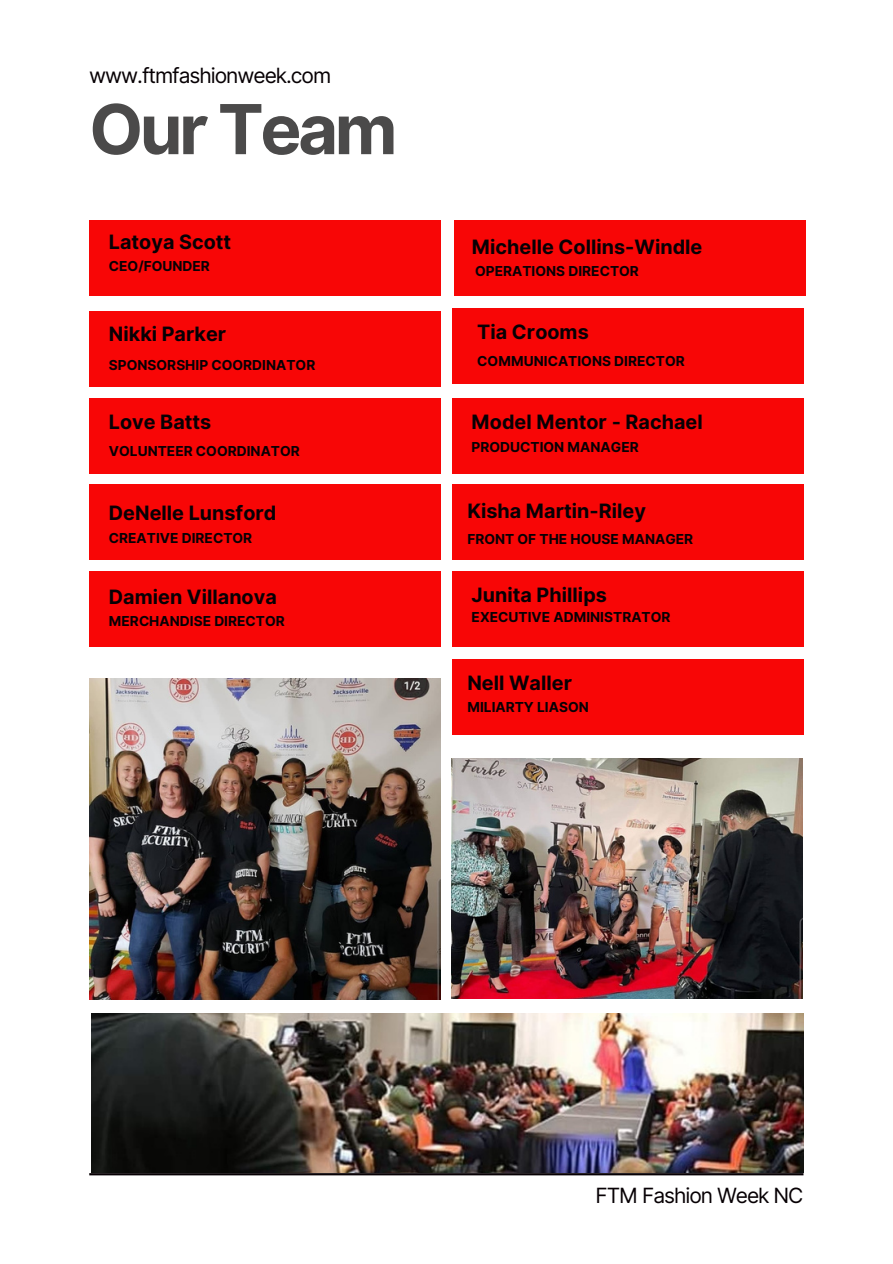
<style>
.page{position:relative;width:893px;height:1264px;background:#fff}
.page>*{position:absolute;margin:0;border:0;box-sizing:border-box;transform-origin:0 0}
.t1{font:700 68.85px "Inter";letter-spacing:-.05em;color:#4b4a4a}
.t2{font:21px "Inter";letter-spacing:-.05em;color:#070004}
.t3{font:700 19.8px "Inter";color:#070004}
.t4{font:700 13.65px "Inter";color:#070004}
</style>
<div class="page">
<div style="left:89px;top:398px;width:351px;height:76px;background:#f80606"></div>
<div style="left:452px;top:570px;width:351px;height:76px;background:#f80606"></div>
<div style="left:452px;top:484px;width:351px;height:76px;background:#f80606"></div>
<div style="left:89px;top:484px;width:351px;height:76px;background:#f80606"></div>
<div style="left:89px;top:570px;width:351px;height:76px;background:#f80606"></div>
<div style="left:452px;top:398px;width:351px;height:76px;background:#f80606"></div>
<img style="left:89px;top:678px;width:351px;height:321px">
<img style="left:452px;top:758px;width:350px;height:240px">
<img style="left:92px;top:1013px;width:711px;height:159px">
<hr style="left:89px;top:1173px;width:714px;height:2px;background:#070004">
<div style="left:452px;top:308px;width:351px;height:76px;background:#f80606"></div>
<div style="left:454px;top:220px;width:352px;height:76px;background:#f80606"></div>
<div style="left:89px;top:220px;width:351px;height:76px;background:#f80606"></div>
<div style="left:89px;top:311px;width:351px;height:75px;background:#f80606"></div>
<div style="left:452px;top:659px;width:351px;height:76px;background:#f80606"></div>
<p class="t2" style="left:89px;top:63px;width:243px">www.ftmfashionweek.com</p>
<p class="t1" style="left:89px;top:88px;width:310px">Our Team</p>
<p class="t3" style="left:109px;top:229px;width:124px">Latoya Scott</p>
<p class="t3" style="left:472px;top:235px;width:232px">Michelle Collins-Windle</p>
<p class="t4" style="left:109px;top:258px;width:103px">CEO/FOUNDER</p>
<p class="t4" style="left:475px;top:263px;width:165px">OPERATIONS DIRECTOR</p>
<p class="t3" style="left:109px;top:321px;width:119px">Nikki Parker</p>
<p class="t3" style="left:477px;top:320px;width:113px">Tia Crooms</p>
<p class="t4" style="left:109px;top:357px;width:208px">SPONSORSHIP COORDINATOR</p>
<p class="t4" style="left:477px;top:352px;width:209px">COMMUNICATIONS DIRECTOR</p>
<p class="t3" style="left:109px;top:410px;width:104px">Love Batts</p>
<p class="t4" style="left:109px;top:443px;width:192px">VOLUNTEER COORDINATOR</p>
<p class="t3" style="left:471px;top:410px;width:232px">Model Mentor - Rachael</p>
<p class="t4" style="left:471px;top:439px;width:169px">PRODUCTION MANAGER</p>
<p class="t3" style="left:109px;top:501px;width:169px">DeNelle Lunsford</p>
<p class="t4" style="left:109px;top:530px;width:145px">CREATIVE DIRECTOR</p>
<p class="t3" style="left:467px;top:499px;width:180px">Kisha Martin-Riley</p>
<p class="t4" style="left:467px;top:530px;width:227px">FRONT OF THE HOUSE MANAGER</p>
<p class="t3" style="left:109px;top:584px;width:169px">Damien Villanova</p>
<p class="t4" style="left:109px;top:613px;width:177px">MERCHANDISE DIRECTOR</p>
<p class="t3" style="left:471px;top:583px;width:137px">Junita Phillips</p>
<p class="t4" style="left:471px;top:609px;width:200px">EXECUTIVE ADMINISTRATOR</p>
<p class="t3" style="left:467px;top:670px;width:106px">Nell Waller</p>
<p class="t4" style="left:467px;top:699px;width:123px">MILIARTY LIASON</p>
<p class="t2" style="left:595px;top:1182px;width:209px">FTM Fashion Week NC</p>
</div>
